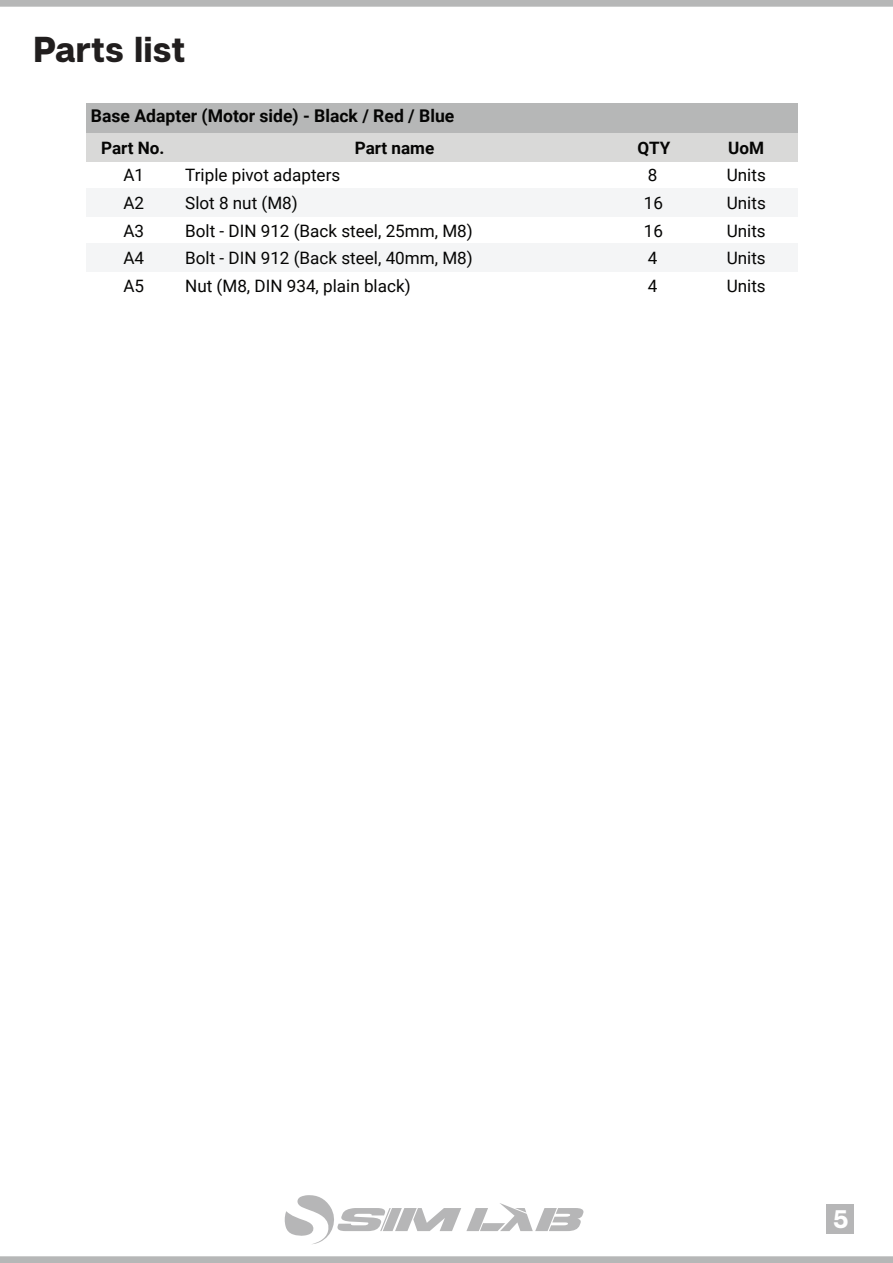
<style>
.page{position:relative;width:893px;height:1263px;background:#fff}
.page>*{position:absolute;margin:0;border:0;box-sizing:border-box;transform-origin:0 0}
.t1{font:800 36px "Articulat CF";color:#211e1e}
.t2{font:800 25.5px "Articulat CF";color:#fff}
.t3{font:700 17.55px "Roboto";color:#050504}
.t4{font:17.1px "Roboto";color:#050504}
.t5{font:700 17.1px "Roboto";color:#050504}
</style>
<div class="page">
<svg style="left:0;top:0;width:893px;height:7px;background:#b9baba"></svg>
<svg style="left:0;top:1256px;width:893px;height:7px;background:#b9baba"></svg>
<div style="left:827px;top:1204px;width:27px;height:30px;background:#b6b6b7"></div>
<svg style="left:284px;top:1195px;width:299px;height:49px"></svg>
<div style="left:87px;top:103px;width:711px;height:31px;background:#b6b7b7"></div>
<div style="left:87px;top:133px;width:711px;height:29px;background:#d9d9d8"></div>
<div style="left:87px;top:188px;width:711px;height:29px;background:#f4f5f6"></div>
<div style="left:87px;top:243px;width:711px;height:29px;background:#f4f5f6"></div>
<h1 class="t1" style="left:34px;top:27px;width:153px">Parts list</h1>
<p class="t3" style="left:91px;top:103px;width:365px">Base Adapter (Motor side) - Black / Red / Blue</p>
<p class="t5" style="left:101px;top:136px;width:65px">Part No.</p>
<p class="t5" style="left:355px;top:136px;width:81px">Part name</p>
<p class="t5" style="left:637px;top:136px;width:34px">QTY</p>
<p class="t5" style="left:728px;top:136px;width:37px">UoM</p>
<p class="t4" style="left:123px;top:163px;width:22px">A1</p>
<p class="t4" style="left:185px;top:163px;width:157px">Triple pivot adapters</p>
<p class="t4" style="left:648px;top:163px;width:11px">8</p>
<p class="t4" style="left:727px;top:163px;width:41px">Units</p>
<p class="t4" style="left:123px;top:191px;width:22px">A2</p>
<p class="t4" style="left:185px;top:191px;width:114px">Slot 8 nut (M8)</p>
<p class="t4" style="left:644px;top:191px;width:21px">16</p>
<p class="t4" style="left:727px;top:191px;width:41px">Units</p>
<p class="t4" style="left:123px;top:219px;width:22px">A3</p>
<p class="t4" style="left:185px;top:219px;width:289px">Bolt - DIN 912 (Back steel, 25mm, M8)</p>
<p class="t4" style="left:644px;top:219px;width:21px">16</p>
<p class="t4" style="left:727px;top:219px;width:41px">Units</p>
<p class="t4" style="left:123px;top:246px;width:22px">A4</p>
<p class="t4" style="left:185px;top:246px;width:289px">Bolt - DIN 912 (Back steel, 40mm, M8)</p>
<p class="t4" style="left:648px;top:246px;width:11px">4</p>
<p class="t4" style="left:727px;top:246px;width:41px">Units</p>
<p class="t4" style="left:123px;top:274px;width:22px">A5</p>
<p class="t4" style="left:185px;top:274px;width:227px">Nut (M8, DIN 934, plain black)</p>
<p class="t4" style="left:648px;top:274px;width:11px">4</p>
<p class="t4" style="left:727px;top:274px;width:41px">Units</p>
<h2 class="t2" style="left:833px;top:1203px;width:18px">5</h2>
</div>
